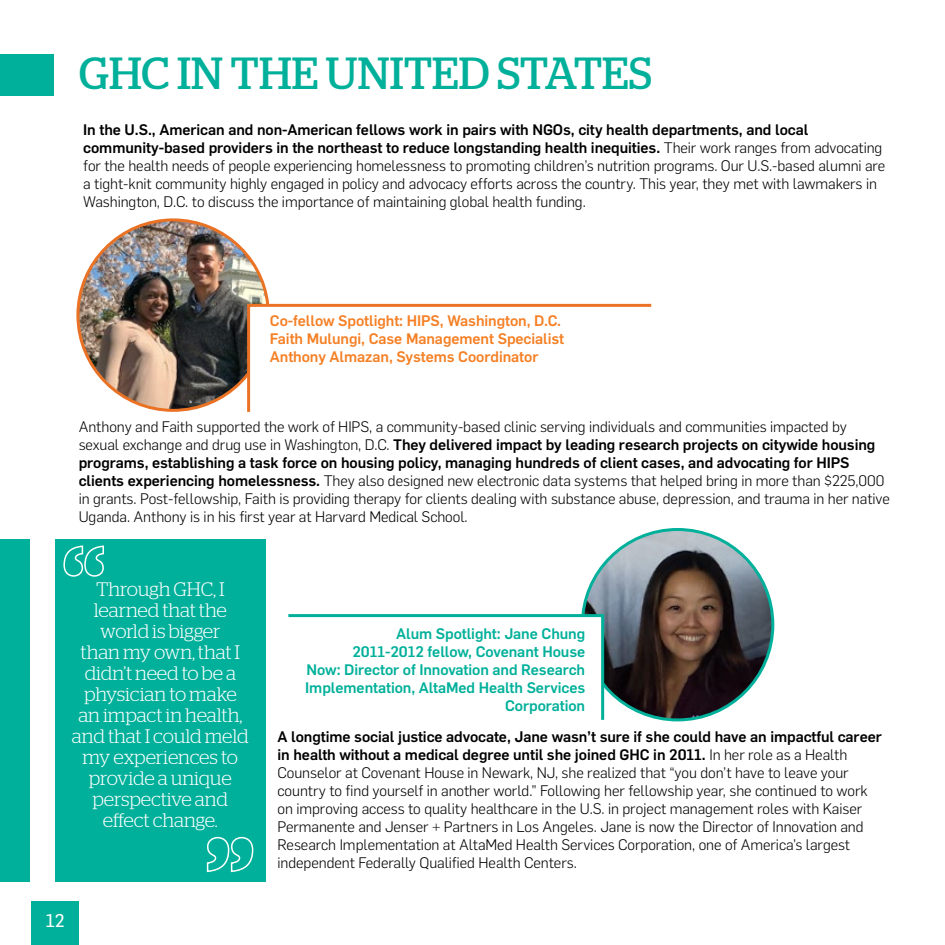
<style>
.page{position:relative;width:945px;height:945px;background:#fff}
.page>*{position:absolute;margin:0;border:0;box-sizing:border-box;transform-origin:0 0}
.t1{font:45px "Stag";color:#01b09a}
.t2{font:300 19.5px/21px "Stag";letter-spacing:-.005em;color:#fff;text-align:center}
.t3{font:18px "Flama Basic";color:#fff}
.t4{font:300 15px/18px "Flama";letter-spacing:-.005em;color:#000}
.t5{font:500 15px/18px "Flama";letter-spacing:-.005em;color:#01b09a;text-align:right}
.t6{font:500 15px/18px "Flama";letter-spacing:-.005em;color:#f58025}
.s1{font-weight:500}
</style>
<div class="page">
<div style="left:31px;top:902px;width:48px;height:43px;background:#01b09a"></div>
<div style="left:0;top:54px;width:54px;height:41px;background:#01b09a"></div>
<div style="left:55px;top:539px;width:211px;height:342px;background:#01b09a"></div>
<div style="left:0;top:539px;width:30px;height:342px;background:#01b09a"></div>
<svg style="left:63px;top:545px;width:41px;height:32px"></svg>
<svg style="left:206px;top:836px;width:48px;height:37px"></svg>
<img style="left:78px;top:220px;width:190px;height:190px;border-radius:95px">
<svg style="left:246px;top:302px;width:406px;height:110px"></svg>
<img style="left:582px;top:530px;width:191px;height:190px;border-radius:95px">
<svg style="left:288px;top:613px;width:318px;height:107px"></svg>
<h1 class="t1" style="left:79px;top:47px;width:575px">GHC IN THE UNITED STATES</h1>
<p class="t4" style="left:83px;top:120px;width:804px"><span class="s1">In the U.S., American and non-American fellows work in pairs with NGOs, city health departments, and local community-based providers in the northeast to reduce longstanding health inequities.</span> Their work ranges from advocating for the health needs of people experiencing homelessness to promoting children’s nutrition programs. Our U.S.-based alumni are a tight-knit community highly engaged in policy and advocacy efforts across the country. This year, they met with lawmakers in Washington, D.C. to discuss the importance of maintaining global health funding.</p>
<p class="t6" style="left:270px;top:310px;width:296px">Co-fellow Spotlight: HIPS, Washington, D.C.<br>Faith Mulungi, Case Management Specialist<br>Anthony Almazan, Systems Coordinator</p>
<p class="t4" style="left:79px;top:417px;width:813px">Anthony and Faith supported the work of HIPS, a community-based clinic serving individuals and communities impacted by sexual exchange and drug use in Washington, D.C. <span class="s1">They delivered impact by leading research projects on citywide housing programs, establishing a task force on housing policy, managing hundreds of client cases, and advocating for HIPS clients experiencing homelessness.</span> They also designed new electronic data systems that helped bring in more than $225,000 in grants. Post-fellowship, Faith is providing therapy for clients dealing with substance abuse, depression, and trauma in her native Uganda. Anthony is in his first year at Harvard Medical School.</p>
<h2 class="t2" style="left:72px;top:578px;width:178px">Through GHC, I learned that the world is bigger<br>than my own, that I didn’t need to be a physician to make an impact in health, and that I could meld my experiences to provide a unique perspective and effect change.</h2>
<p class="t3" style="left:46px;top:908px;width:20px">12</p>
<p class="t5" style="left:305px;top:624px;width:282px">Alum Spotlight: Jane Chung<br>2011-2012 fellow, Covenant House<br>Now: Director of Innovation and Research<br>Implementation, AltaMed Health Services<br>Corporation</p>
<p class="t4" style="left:278px;top:727px;width:606px"><span class="s1">A longtime social justice advocate, Jane wasn’t sure if she could have an impactful career in health without a medical degree until she joined GHC in 2011.</span> In her role as a Health Counselor at Covenant House in Newark, NJ, she realized that “you don’t have to leave your country to find yourself in another world.” Following her fellowship year, she continued to work on improving access to quality healthcare in the U.S. in project management roles with Kaiser Permanente and Jenser + Partners in Los Angeles. Jane is now the Director of Innovation and Research Implementation at AltaMed Health Services Corporation, one of America’s largest independent Federally Qualified Health Centers.</p>
</div>
